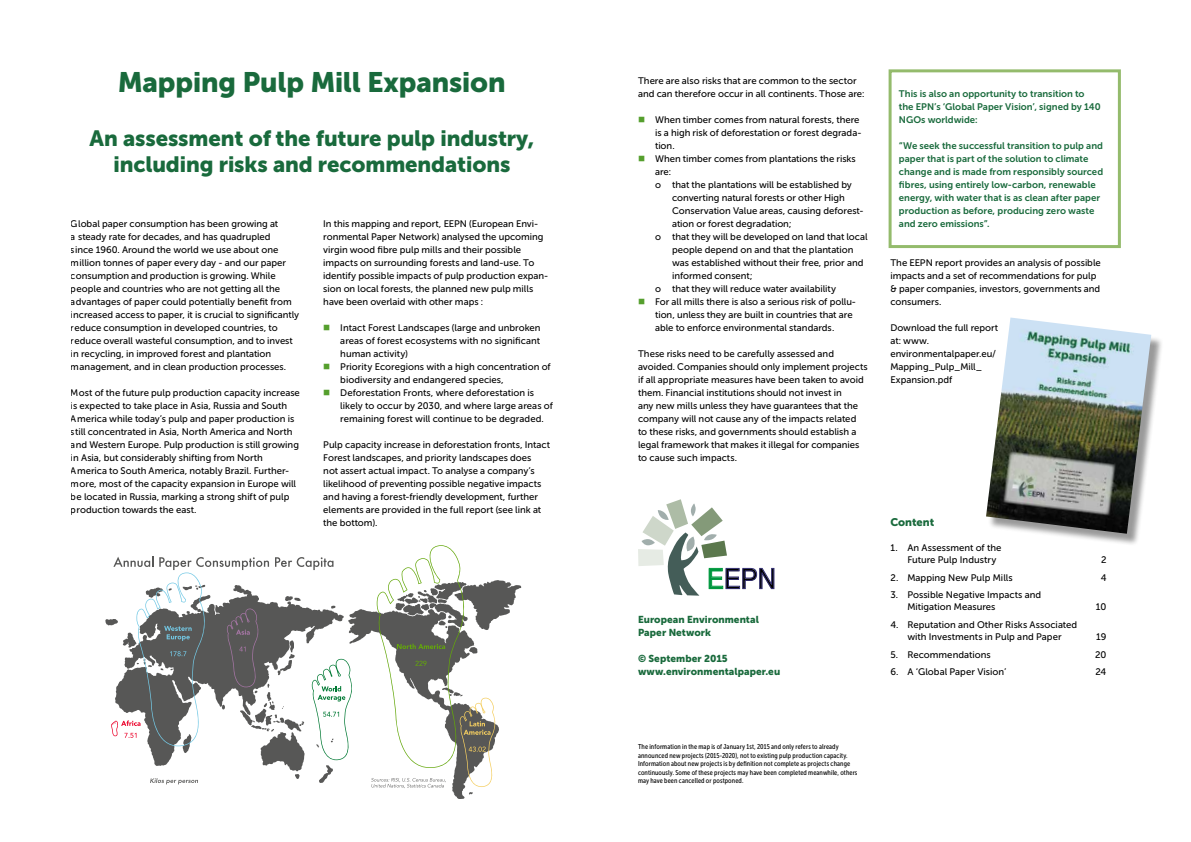
<style>
.page{position:relative;width:1191px;height:842px;background:#fff}
.page>*{position:absolute;margin:0;border:0;box-sizing:border-box;transform-origin:0 0}
.t1{font:28.2px "Arial Unicode MS";color:#000;scale:.89 1}
.t2{font:28px "Museo Sans Cyrl 900";letter-spacing:-.005em;color:#196a3c}
.t3{font:22px/26px "Museo Sans Cyrl 900";letter-spacing:-.005em;color:#196a3c;text-align:center}
.t4{font:11px "Museo Sans Cyrl 900";letter-spacing:-.005em;color:#196a3c}
.t5{font:10px/13px "Museo Sans Cyrl 900";letter-spacing:.005em;color:#196a3c}
.t6{font:9.5px/13px "Museo Sans Cyrl 500";color:#000}
.t7{font:9.5px/13px "Museo Sans Cyrl 700";color:#196a3c}
.t8{font:7px/8.4px "Museo Sans Cond 500";letter-spacing:.015em;color:#000}
.s1{color:#559f2d}
.s2{color:#00943e}
</style>
<div class="page">
<svg style="left:638px;top:499px;width:137px;height:97px"></svg>
<svg style="left:105px;top:545px;width:416px;height:253px"></svg>
<div style="left:888px;top:69px;width:232px;height:179px;border:3px solid #94bb6c"></div>
<div style="left:988px;top:319px;width:175px;height:227px;background:#000;opacity:.4"></div>
<img style="left:986px;top:317px;width:165px;height:217px">
<h2 class="t2" style="left:118px;top:66px;width:389px">Mapping Pulp Mill Expansion</h2>
<h3 class="t3" style="left:90px;top:126px;width:446px">An assessment of the future pulp industry, including risks and recommendations</h3>
<p class="t6" style="left:71px;top:217px;width:230px">Global paper consumption has been growing at<br>a steady rate for decades, and has quadrupled<br>since 1960. Around the world we use about one million tonnes of paper every day - and our paper consumption and production is growing. While people and countries who are not getting all the advantages of paper could potentially benefit from increased access to paper, it is crucial to significantly reduce consumption in developed countries, to reduce overall wasteful consumption, and to invest in recycling, in improved forest and plantation management, and in clean production processes.</p>
<p class="t6" style="left:71px;top:386px;width:230px">Most of the future pulp production capacity increase is expected to take place in Asia, Russia and South America while today’s pulp and paper production is still concentrated in Asia, North America and North and Western Europe. Pulp production is still growing in Asia, but considerably shifting from North America to South America, notably Brazil. Further&shy;more, most of the capacity expansion in Europe will be located in Russia, marking a strong shift of pulp production towards the east.</p>
<p class="t6" style="left:323px;top:217px;width:226px">In this mapping and report, EEPN (European Envi&shy;ronmental Paper Network) analysed the upcoming virgin wood fibre pulp mills and their possible impacts on surrounding forests and land-use. To identify possible impacts of pulp production expan&shy;sion on local forests, the planned new pulp mills have been overlaid with other maps :</p>
<p class="t6" style="left:340px;top:321px;width:202px;text-align:justify;text-indent:-17px"><span class="s1">■</span> Intact Forest Landscapes (large and unbroken areas of forest ecosystems with no significant human activity)</p>
<p class="t6" style="left:340px;top:360px;width:212px;text-indent:-17px"><span class="s1">■</span> Priority Ecoregions with a high concentration of biodiversity and endangered species,</p>
<p class="t6" style="left:340px;top:386px;width:214px;text-indent:-17px"><span class="s1">■</span> Deforestation Fronts, where deforestation is likely to occur by 2030, and where large areas of remaining forest will continue to be degraded.</p>
<p class="t6" style="left:323px;top:438px;width:228px">Pulp capacity increase in deforestation fronts, Intact Forest landscapes, and priority landscapes does<br>not assert actual impact. To analyse a company’s likelihood of preventing possible negative impacts and having a forest-friendly development, further elements are provided in the full report (see link at the bottom).</p>
<p class="t6" style="left:638px;top:74px;width:228px">There are also risks that are common to the sector and can therefore occur in all continents. Those are:</p>
<p class="t6" style="left:655px;top:113px;width:208px;text-indent:-17px"><span class="s1">■</span> When timber comes from natural forests, there is a high risk of deforestation or forest degrada&shy;tion.</p>
<p class="t6" style="left:638px;top:152px;width:219px"><span class="s1">■</span> When timber comes from plantations the risks</p>
<p class="t6" style="left:655px;top:165px;width:17px">are:</p>
<p class="t6" style="left:655px;top:178px;width:198px">o that the plantations will be established by</p>
<p class="t6" style="left:672px;top:191px;width:174px">converting natural forests or other High</p>
<p class="t6" style="left:672px;top:204px;width:193px">Conservation Value areas, causing deforest-</p>
<p class="t6" style="left:672px;top:217px;width:121px">ation or forest degradation;</p>
<p class="t6" style="left:655px;top:230px;width:214px">o that they will be developed on land that local</p>
<p class="t6" style="left:672px;top:243px;width:183px">people depend on and that the plantation</p>
<p class="t6" style="left:672px;top:256px;width:193px">was established without their free, prior and</p>
<p class="t6" style="left:672px;top:269px;width:82px">informed consent;</p>
<p class="t6" style="left:655px;top:282px;width:182px">o that they will reduce water availability</p>
<p class="t6" style="left:655px;top:295px;width:202px;text-indent:-17px"><span class="s1">■</span> For all mills there is also a serious risk of pollu&shy;tion, unless they are built in countries that are able to enforce environmental standards.</p>
<p class="t6" style="left:638px;top:347px;width:231px">These risks need to be carefully assessed and avoided. Companies should only implement projects if all appropriate measures have been taken to avoid them. Financial institutions should not invest in<br>any new mills unless they have guarantees that the company will not cause any of the impacts related to these risks, and governments should establish a legal framework that makes it illegal for companies to cause such impacts.</p>
<h1 class="t1" style="left:707px;top:562px;width:79px"><span class="s2">E</span>EPN</h1>
<p class="t5" style="left:638px;top:613px;width:122px">European Environmental<br>Paper Network</p>
<p class="t5" style="left:638px;top:652px;width:144px">© September 2015 www.environmentalpaper.eu</p>
<p class="t7" style="left:899px;top:87px;width:203px">This is also an opportunity to transition to the EPN’s ‘Global Paper Vision’, signed by 140<br>NGOs worldwide:</p>
<p class="t7" style="left:899px;top:139px;width:206px">“We seek the successful transition to pulp and paper that is part of the solution to climate change and is made from responsibly sourced fibres, using entirely low-carbon, renewable energy, with water that is as clean after paper production as before, producing zero waste and zero emissions”.</p>
<p class="t6" style="left:890px;top:256px;width:212px">The EEPN report provides an analysis of possible impacts and a set of recommendations for pulp &amp; paper companies, investors, governments and consumers.</p>
<p class="t6" style="left:890px;top:321px;width:109px">Download the full report at: www. environmentalpaper.eu/<br>Mapping_Pulp_Mill_<br>Expansion.pdf</p>
<p class="t4" style="left:890px;top:516px;width:45px">Content</p>
<p class="t6" style="left:907px;top:542px;width:96px;line-height:12px;text-indent:-17px">1. An Assessment of the<br>Future Pulp Industry</p>
<p class="t6" style="left:1101px;top:553px;width:7px">2</p>
<p class="t6" style="left:890px;top:571px;width:124px">2. Mapping New Pulp Mills</p>
<p class="t6" style="left:1100px;top:571px;width:7px">4</p>
<p class="t6" style="left:907px;top:589px;width:135px;line-height:12px;text-indent:-17px">3. Possible Negative Impacts and<br>Mitigation Measures</p>
<p class="t6" style="left:1096px;top:600px;width:12px">10</p>
<p class="t6" style="left:890px;top:619px;width:188px;line-height:12px;text-align:center">4. Reputation and Other Risks Associated with Investments in Pulp and Paper</p>
<p class="t6" style="left:1096px;top:630px;width:12px">19</p>
<p class="t6" style="left:890px;top:648px;width:102px">5. Recommendations</p>
<p class="t6" style="left:1095px;top:648px;width:13px">20</p>
<p class="t6" style="left:890px;top:665px;width:118px">6. A ‘Global Paper Vision’</p>
<p class="t6" style="left:1095px;top:665px;width:12px">24</p>
<p class="t8" style="left:638px;top:743px;width:221px">The information in the map is of January 1st, 2015 and only refers to already announced new projects (2015-2020), not to existing pulp production capacity.<br>Information about new projects is by definition not complete as projects change continuously. Some of these projects may have been completed meanwhile, others may have been cancelled or postponed.</p>
</div>
